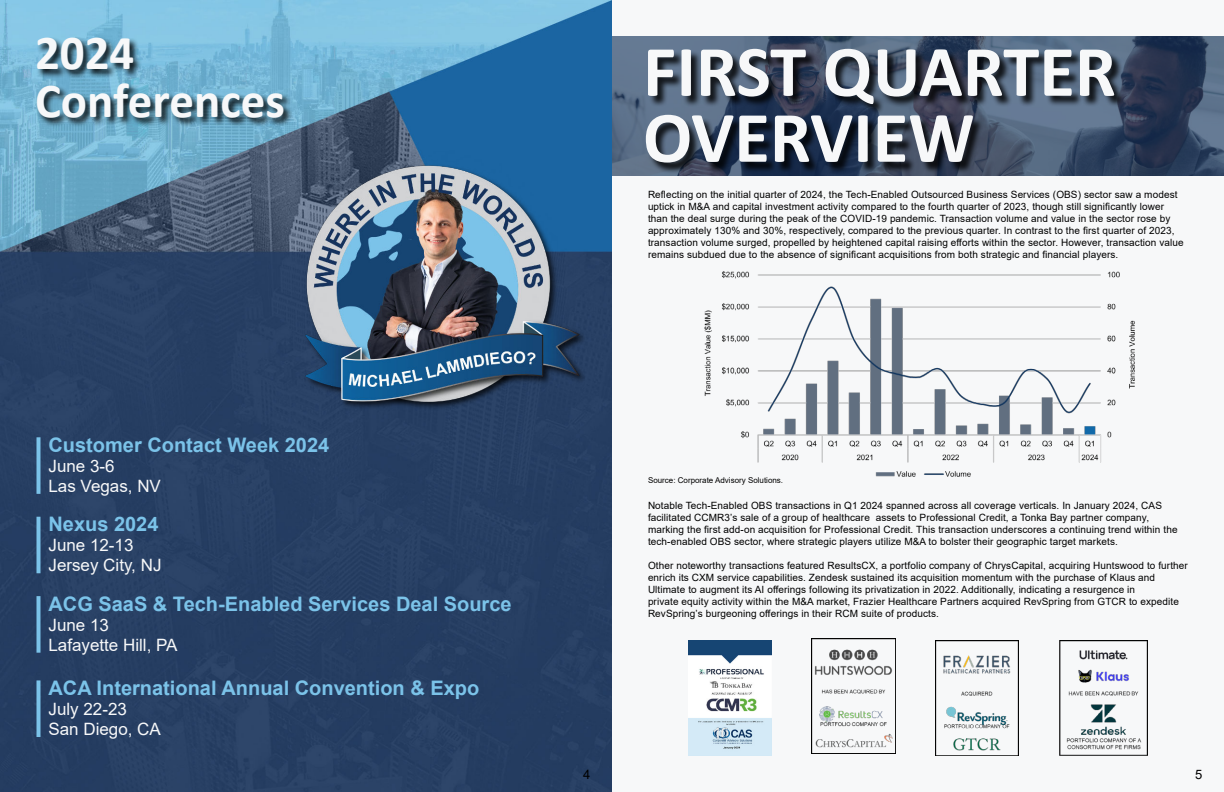
<style>
.page{position:relative;width:1224px;height:792px;background:#fff}
.page>*{position:absolute;margin:0;border:0;box-sizing:border-box;transform-origin:0 0}
.t1{font:700 73px/66px "Calibri";color:#f7f8f9}
.t2{font:700 49px/48px "Calibri";color:#f7f8f9}
.t3{font:700 20px "Arial";color:#7bc3e9}
.t4{font:17px/20px "Arial";color:#f7f8f9}
.t5{font:13px "Arial";color:#000}
.t6{font:10px/12px "Arial";letter-spacing:.01em;color:#000}
.t7{font:8px "Arial";color:#000}
</style>
<div class="page">
<div style="left:612px;top:0;width:612px;height:792px;background:#f7f8f9"></div>
<img style="left:0;top:0;width:612px;height:792px">
<svg style="left:37px;top:437px;width:4px;height:57px"></svg>
<svg style="left:37px;top:680px;width:4px;height:57px"></svg>
<svg style="left:37px;top:517px;width:4px;height:56px"></svg>
<svg style="left:37px;top:596px;width:4px;height:57px"></svg>
<div style="left:36px;top:36px;width:107px;height:44px;background:#000;opacity:.86"></div>
<div style="left:36px;top:83px;width:257px;height:45px;background:#000;opacity:.86"></div>
<svg style="left:612px;top:36px;width:612px;height:140px;background:#42546e"></svg>
<div style="left:647px;top:50px;width:478px;height:124px;background:#000;opacity:.8"></div>
<img style="left:291px;top:144px;width:294px;height:294px">
<img style="left:704px;top:271px;width:431px;height:206px">
<img style="left:688px;top:640px;width:83px;height:115px">
<img style="left:812px;top:638px;width:83px;height:116px">
<img style="left:936px;top:640px;width:82px;height:115px">
<img style="left:1059px;top:640px;width:89px;height:116px">
<h2 class="t2" style="left:35px;top:32px;width:252px">2024<br>Conferences</h2>
<h1 class="t1" style="left:643px;top:43px;width:475px">FIRST QUARTER<br>OVERVIEW</h1>
<p class="t6" style="left:648px;top:188px;width:537px">Reflecting on the initial quarter of 2024, the Tech-Enabled Outsourced Business Services (OBS) sector saw a modest uptick in M&amp;A and capital investment activity compared to the fourth quarter of 2023, though still significantly lower than the deal surge during the peak of the COVID-19 pandemic. Transaction volume and value in the sector rose by approximately 130% and 30%, respectively, compared to the previous quarter. In contrast to the first quarter of 2023, transaction volume surged, propelled by heightened capital raising efforts within the sector. However, transaction value remains subdued due to the absence of significant acquisitions from both strategic and financial players.</p>
<h3 class="t3" style="left:48px;top:436px;width:282px">Customer Contact Week 2024</h3>
<h3 class="t4" style="left:48px;top:457px;width:114px">June 3-6<br>Las Vegas, NV</h3>
<h3 class="t3" style="left:48px;top:516px;width:112px">Nexus 2024</h3>
<h3 class="t4" style="left:48px;top:537px;width:115px">June 12-13<br>Jersey City, NJ</h3>
<h3 class="t3" style="left:48px;top:595px;width:465px">ACG SaaS &amp; Tech-Enabled Services Deal Source</h3>
<h3 class="t4" style="left:48px;top:616px;width:131px">June 13<br>Lafayette Hill, PA</h3>
<h3 class="t3" style="left:48px;top:680px;width:432px">ACA International Annual Convention &amp; Expo</h3>
<h3 class="t4" style="left:48px;top:699px;width:114px">July 22-23<br>San Diego, CA</h3>
<p class="t7" style="left:648px;top:475px;width:137px">Source: Corporate Advisory Solutions.</p>
<p class="t6" style="left:648px;top:500px;width:531px">Notable Tech-Enabled OBS transactions in Q1 2024 spanned across all coverage verticals. In January 2024, CAS facilitated CCMR3’s sale of a group of healthcare assets to Professional Credit, a Tonka Bay partner company, marking the first add-on acquisition for Professional Credit. This transaction underscores a continuing trend within the tech-enabled OBS sector, where strategic players utilize M&amp;A to bolster their geographic target markets.</p>
<p class="t6" style="left:648px;top:560px;width:541px">Other noteworthy transactions featured ResultsCX, a portfolio company of ChrysCapital, acquiring Huntswood to further enrich its CXM service capabilities. Zendesk sustained its acquisition momentum with the purchase of Klaus and Ultimate to augment its AI offerings following its privatization in 2022. Additionally, indicating a resurgence in<br>private equity activity within the M&amp;A market, Frazier Healthcare Partners acquired RevSpring from GTCR to expedite RevSpring’s burgeoning offerings in their RCM suite of products.</p>
<h3 class="t5" style="left:583px;top:769px;width:9px">4</h3>
<h3 class="t5" style="left:1195px;top:769px;width:9px">5</h3>
</div>
